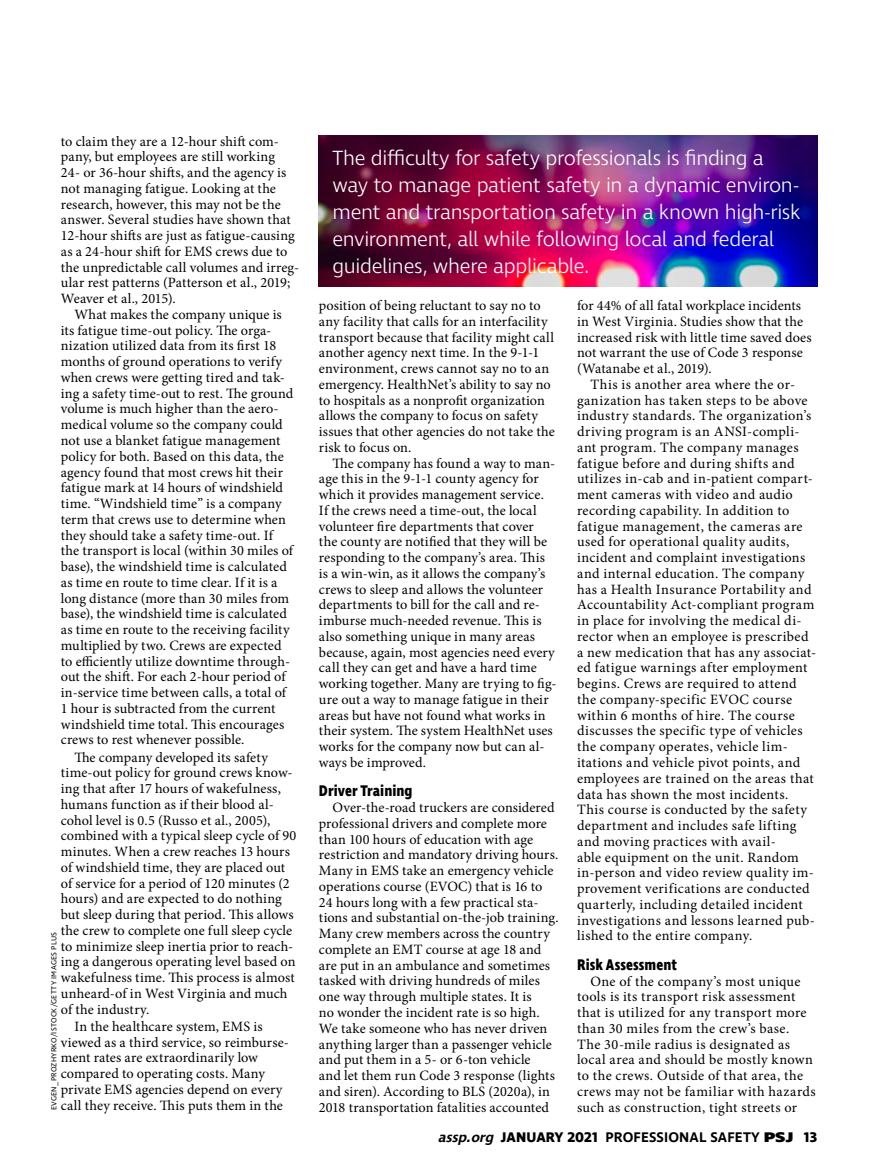
<style>
.page{position:relative;width:878px;height:1175px;background:#fff}
.page>*{position:absolute;margin:0;border:0;box-sizing:border-box;transform-origin:0 0}
.t1{font:300 21px/27px "Ingra";letter-spacing:-.02em;color:#fff}
.t2{font:700 15.75px "Ingra Cd";letter-spacing:.005em;color:#000}
.t3{font:14.25px/15.8px "Minion Pro";letter-spacing:.015em;color:#000}
.t4{font:600 14.25px "Ingra";letter-spacing:.01em;color:#000}
.t5{font:7.5px "Ingra";letter-spacing:.035em;color:#000}
.s1{font-style:italic}
.s2{font-weight:700}
.s3{font-weight:800}
</style>
<div class="page">
<img style="left:319px;top:135px;width:498px;height:151px">
<p class="t3" style="left:61px;top:133px;width:240px">to claim they are a 12-hour shift com&shy;pany, but employees are still working<br>24- or 36-hour shifts, and the agency is not managing fatigue. Looking at the research, however, this may not be the answer. Several studies have shown that 12-hour shifts are just as fatigue-causing as a 24-hour shift for EMS crews due to the unpredictable call volumes and irreg&shy;ular rest patterns (Patterson et al., 2019; Weaver et al., 2015).</p>
<p class="t3" style="left:61px;top:306px;width:234px;text-indent:13px">What makes the company unique is its fatigue time-out policy. The orga&shy;nization utilized data from its first 18 months of ground operations to verify when crews were getting tired and tak&shy;ing a safety time-out to rest. The ground volume is much higher than the aero&shy;medical volume so the company could not use a blanket fatigue management policy for both. Based on this data, the agency found that most crews hit their fatigue mark at 14 hours of windshield time. “Windshield time” is a company term that crews use to determine when they should take a safety time-out. If the transport is local (within 30 miles of base), the windshield time is calculated as time en route to time clear. If it is a long distance (more than 30 miles from base), the windshield time is calculated as time en route to the receiving facility multiplied by two. Crews are expected to efficiently utilize downtime through&shy;out the shift. For each 2-hour period of in-service time between calls, a total of 1 hour is subtracted from the current windshield time total. This encourages crews to rest whenever possible.</p>
<p class="t3" style="left:61px;top:749px;width:237px;text-indent:13px">The company developed its safety time-out policy for ground crews know&shy;ing that after 17 hours of wakefulness, humans function as if their blood al&shy;cohol level is 0.5 (Russo et al., 2005), combined with a typical sleep cycle of 90 minutes. When a crew reaches 13 hours of windshield time, they are placed out of service for a period of 120 minutes (2 hours) and are expected to do nothing but sleep during that period. This allows the crew to complete one full sleep cycle to minimize sleep inertia prior to reach&shy;ing a dangerous operating level based on wakefulness time. This process is almost unheard-of in West Virginia and much of the industry.</p>
<p class="t3" style="left:61px;top:1018px;width:230px;text-indent:13px">In the healthcare system, EMS is viewed as a third service, so reimburse&shy;ment rates are extraordinarily low compared to operating costs. Many private EMS agencies depend on every call they receive. This puts them in the</p>
<p class="t5" style="left:49px;top:1110px;width:180px;rotate:-90deg">EVGEN_PROZHYRKO/ISTOCK/GETTY IMAGES PLUS</p>
<p class="t1" style="left:332px;top:145px;width:469px">The difficulty for safety professionals is finding a way to manage patient safety in a dynamic environ&shy;ment and transportation safety in a known high-risk environment, all while following local and federal guidelines, where applicable.</p>
<p class="t3" style="left:319px;top:298px;width:237px">position of being reluctant to say no to any facility that calls for an interfacility transport because that facility might call another agency next time. In the 9-1-1 environment, crews cannot say no to an emergency. HealthNet’s ability to say no to hospitals as a nonprofit organization allows the company to focus on safety issues that other agencies do not take the risk to focus on.</p>
<p class="t3" style="left:319px;top:455px;width:239px;text-indent:13px">The company has found a way to man&shy;age this in the 9-1-1 county agency for which it provides management service.<br>If the crews need a time-out, the local volunteer fire departments that cover<br>the county are notified that they will be responding to the company’s area. This is a win-win, as it allows the company’s crews to sleep and allows the volunteer departments to bill for the call and re&shy;imburse much-needed revenue. This is also something unique in many areas because, again, most agencies need every call they can get and have a hard time working together. Many are trying to fig&shy;ure out a way to manage fatigue in their areas but have not found what works in their system. The system HealthNet uses works for the company now but can al&shy;ways be improved.</p>
<p class="t2" style="left:319px;top:781px;width:95px">Driver Training</p>
<p class="t3" style="left:319px;top:800px;width:241px;text-indent:13px">Over-the-road truckers are considered professional drivers and complete more than 100 hours of education with age restriction and mandatory driving hours.<br>Many in EMS take an emergency vehicle operations course (EVOC) that is 16 to 24 hours long with a few practical sta&shy;tions and substantial on-the-job training.<br>Many crew members across the country complete an EMT course at age 18 and are put in an ambulance and sometimes tasked with driving hundreds of miles one way through multiple states. It is<br>no wonder the incident rate is so high.<br>We take someone who has never driven anything larger than a passenger vehicle and put them in a 5- or 6-ton vehicle<br>and let them run Code 3 response (lights and siren). According to BLS (2020a), in 2018 transportation fatalities accounted</p>
<p class="t3" style="left:577px;top:298px;width:236px">for 44% of all fatal workplace incidents in West Virginia. Studies show that the increased risk with little time saved does not warrant the use of Code 3 response (Watanabe et al., 2019).</p>
<p class="t3" style="left:577px;top:376px;width:240px;text-indent:13px">This is another area where the or&shy;ganization has taken steps to be above industry standards. The organization’s driving program is an ANSI-compli&shy;ant program. The company manages fatigue before and during shifts and utilizes in-cab and in-patient compart&shy;ment cameras with video and audio recording capability. In addition to fatigue management, the cameras are used for operational quality audits, incident and complaint investigations and internal education. The company has a Health Insurance Portability and Accountability Act-compliant program in place for involving the medical di&shy;rector when an employee is prescribed a new medication that has any associat&shy;ed fatigue warnings after employment begins. Crews are required to attend the company-specific EVOC course within 6 months of hire. The course discusses the specific type of vehicles the company operates, vehicle lim&shy;itations and vehicle pivot points, and employees are trained on the areas that data has shown the most incidents.<br>This course is conducted by the safety department and includes safe lifting and moving practices with avail-<br>able equipment on the unit. Random in-person and video review quality im&shy;provement verifications are conducted quarterly, including detailed incident investigations and lessons learned pub&shy;lished to the entire company.</p>
<p class="t2" style="left:577px;top:954px;width:102px">Risk Assessment</p>
<p class="t3" style="left:577px;top:973px;width:240px;text-indent:13px">One of the company’s most unique tools is its transport risk assessment that is utilized for any transport more than 30 miles from the crew’s base.<br>The 30-mile radius is designated as local area and should be mostly known to the crews. Outside of that area, the crews may not be familiar with hazards such as construction, tight streets or</p>
<p class="t4" style="left:438px;top:1128px;width:381px"><span class="s1">assp.org</span> <span class="s2">JANUARY 2021</span> PROFESSIONAL SAFETY <span class="s3">PSJ</span> <span class="s2">13</span></p>
</div>
